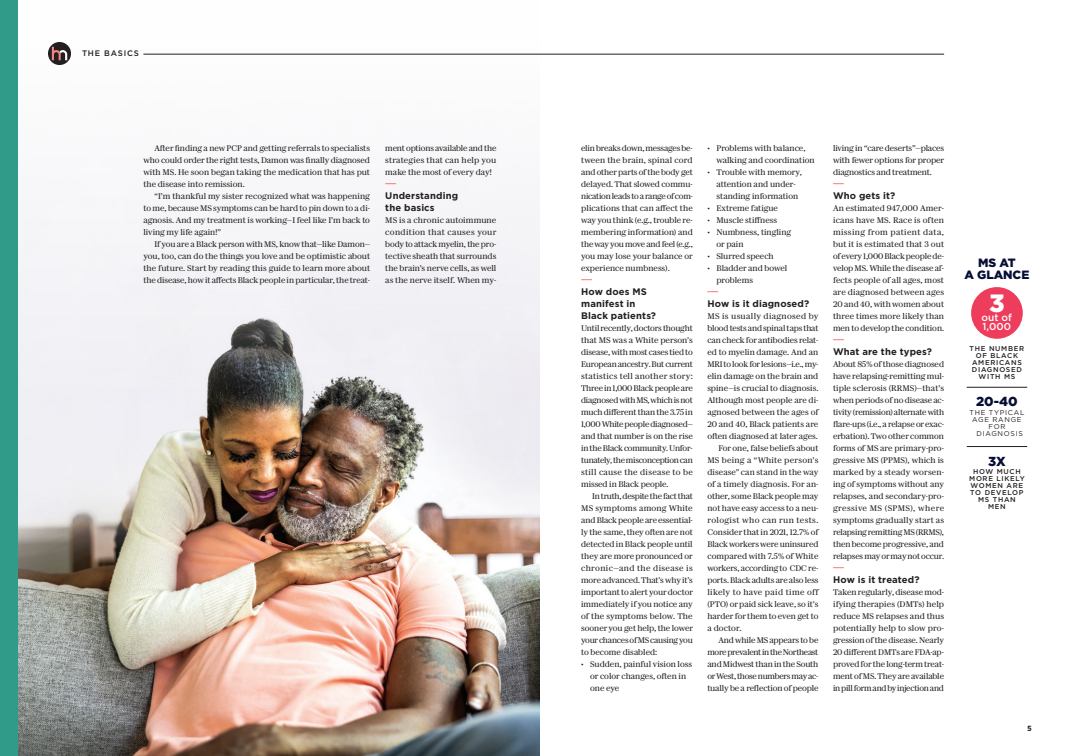
<style>
.page{position:relative;width:1080px;height:756px;background:#fff}
.page>*{position:absolute;margin:0;border:0;box-sizing:border-box;transform-origin:0 0}
.t1{font:900 25px "Gotham";color:#fff}
.InfoGraphic_MEDIUM{font:900 13.1px "Gotham";color:#060e35}
.t2{font:900 12px/12px "Gotham";letter-spacing:-.005em;color:#060e35;text-align:center}
.t3{font:500 10.1px/9.2px "Gotham";color:#fff}
.PARAGRAPH_SECTION_BREAK{font:700 9.5px/12px "Gotham";letter-spacing:.015em;color:#231f20}
.BODY_COPY_SERIF{font:8.2px/12px "Darby Serif Text";letter-spacing:-.005em;color:#231f20;text-align:justify}
.TOC_Story_Subhead{font:500 8px "Gotham";letter-spacing:.1em;color:#231f20}
.t4{font:700 7.5px "Gotham";color:#231f20}
.InfoGraphic_MEDIUM-2{font:500 7px/7px "Gotham";letter-spacing:.1em;color:#231f20;text-align:center}
.InfoGraphic_MEDIUM-3{font:7px "Gotham";letter-spacing:.1em;color:#231f20}
</style>
<div class="page">
<img style="left:18px;top:42px;width:522px;height:714px">
<hr style="left:967px;top:387px;width:60px;height:1px;background:#231f20">
<hr style="left:967px;top:446px;width:60px;height:1px;background:#231f20">
<div style="left:971px;top:287px;width:52px;height:52px;background:#ee3c5c;border-radius:50%"></div>
<div style="left:0;top:0;width:18px;height:756px;background:#319b89"></div>
<hr style="left:143px;top:54px;width:801px;height:1px;background:#231f20">
<svg style="left:48px;top:42px;width:23px;height:23px"></svg>
<svg style="left:52px;top:47px;width:15px;height:13px"></svg>
<p class="TOC_Story_Subhead" style="left:82px;top:48px;width:58px">THE BASICS</p>
<p class="BODY_COPY_SERIF" style="left:143px;top:142px;width:228px;text-indent:11px">After finding a new PCP and getting referrals to specialists who could order the right tests, Damon was finally diagnosed with MS. He soon began taking the medication that has put the disease into remission.</p>
<p class="BODY_COPY_SERIF" style="left:143px;top:190px;width:228px;text-indent:11px">“I’m thankful my sister recognized what was happening to me, because MS symptoms can be hard to pin down to a di&shy;agnosis. And my treatment is working—I feel like I’m back to living my life again!”</p>
<p class="BODY_COPY_SERIF" style="left:143px;top:238px;width:228px;text-indent:11px">If you are a Black person with MS, know that—like Damon— you, too, can do the things you love and be optimistic about the future. Start by reading this guide to learn more about the disease, how it affects Black people in particular, the treat-</p>
<p class="BODY_COPY_SERIF" style="left:385px;top:142px;width:113px">ment options available and the strategies that can help you make the most of every day!</p>
<p class="PARAGRAPH_SECTION_BREAK" style="left:385px;top:190px;width:74px">Understanding the basics</p>
<p class="BODY_COPY_SERIF" style="left:385px;top:214px;width:113px">MS is a chronic autoimmune condition that causes your body to attack myelin, the pro&shy;tective sheath that surrounds the brain’s nerve cells, as well as the nerve itself. When my-</p>
<p class="BODY_COPY_SERIF" style="left:581px;top:142px;width:113px">elin breaks down, messages be&shy;tween the brain, spinal cord and other parts of the body get delayed. That slowed commu&shy;nication leads to a range of com&shy;plications that can affect the way you think (e.g., trouble re&shy;membering information) and the way you move and feel (e.g., you may lose your balance or experience numbness).</p>
<p class="PARAGRAPH_SECTION_BREAK" style="left:581px;top:286px;width:76px">How does MS manifest in<br>Black patients?</p>
<p class="BODY_COPY_SERIF" style="left:581px;top:322px;width:113px">Until recently, doctors thought that MS was a White person’s disease, with most cases tied to European ancestry. But current statistics tell another story:<br>Three in 1,000 Black people are diagnosed with MS, which is not much different than the 3.75 in 1,000 White people diagnosed— and that number is on the rise in the Black community. Unfor&shy;tunately, the misconception can still cause the disease to be missed in Black people.</p>
<p class="BODY_COPY_SERIF" style="left:581px;top:490px;width:113px;text-indent:11px">In truth, despite the fact that MS symptoms among White and Black people are essential&shy;ly the same, they often are not detected in Black people until they are more pronounced or chronic—and the disease is more advanced. That’s why it’s important to alert your doctor immediately if you notice any of the symptoms below. The sooner you get help, the lower your chances of MS causing you to become disabled:</p>
<p class="BODY_COPY_SERIF" style="left:590px;top:658px;width:104px;text-align:left;text-indent:-9px">• Sudden, painful vision loss or color changes, often in one eye</p>
<p class="BODY_COPY_SERIF" style="left:716px;top:142px;width:100px;text-indent:-9px">• Problems with balance, walking and coordination</p>
<p class="BODY_COPY_SERIF" style="left:716px;top:166px;width:87px;text-align:left;text-indent:-9px">• Trouble with memory, attention and under&shy;standing information</p>
<p class="BODY_COPY_SERIF" style="left:707px;top:202px;width:72px">• Extreme fatigue</p>
<p class="BODY_COPY_SERIF" style="left:707px;top:214px;width:71px">• Muscle stiffness</p>
<p class="BODY_COPY_SERIF" style="left:716px;top:226px;width:76px;text-indent:-9px">• Numbness, tingling or pain</p>
<p class="BODY_COPY_SERIF" style="left:707px;top:250px;width:68px">• Slurred speech</p>
<p class="BODY_COPY_SERIF" style="left:716px;top:262px;width:72px;text-indent:-9px">• Bladder and bowel problems</p>
<p class="PARAGRAPH_SECTION_BREAK" style="left:707px;top:298px;width:103px">How is it diagnosed?</p>
<p class="BODY_COPY_SERIF" style="left:707px;top:310px;width:113px">MS is usually diagnosed by blood tests and spinal taps that can check for antibodies relat&shy;ed to myelin damage. And an MRI to look for lesions—i.e., my&shy;elin damage on the brain and spine—is crucial to diagnosis.<br>Although most people are di&shy;agnosed between the ages of 20 and 40, Black patients are often diagnosed at later ages.</p>
<p class="BODY_COPY_SERIF" style="left:707px;top:442px;width:113px;text-indent:11px">For one, false beliefs about MS being a “White person’s disease” can stand in the way of a timely diagnosis. For an&shy;other, some Black people may not have easy access to a neu&shy;rologist who can run tests.<br>Consider that in 2021, 12.7% of Black workers were uninsured compared with 7.5% of White workers, according to CDC re&shy;ports. Black adults are also less likely to have paid time off (PTO) or paid sick leave, so it’s harder for them to even get to a doctor.</p>
<p class="BODY_COPY_SERIF" style="left:707px;top:634px;width:113px;text-indent:11px">And while MS appears to be more prevalent in the Northeast and Midwest than in the South or West, those numbers may ac&shy;tually be a reflection of people</p>
<p class="BODY_COPY_SERIF" style="left:833px;top:142px;width:113px">living in “care deserts”—places with fewer options for proper diagnostics and treatment.</p>
<p class="PARAGRAPH_SECTION_BREAK" style="left:833px;top:190px;width:64px">Who gets it?</p>
<p class="BODY_COPY_SERIF" style="left:833px;top:202px;width:113px">An estimated 947,000 Amer&shy;icans have MS. Race is often missing from patient data, but it is estimated that 3 out of every 1,000 Black people de&shy;velop MS. While the disease af&shy;fects people of all ages, most are diagnosed between ages 20 and 40, with women about three times more likely than men to develop the condition.</p>
<p class="PARAGRAPH_SECTION_BREAK" style="left:833px;top:346px;width:100px">What are the types?</p>
<p class="BODY_COPY_SERIF" style="left:833px;top:358px;width:113px">About 85% of those diagnosed have relapsing-remitting mul&shy;tiple sclerosis (RRMS)—that’s when periods of no disease ac&shy;tivity (remission) alternate with flare-ups (i.e., a relapse or exac&shy;erbation). Two other common forms of MS are primary-pro&shy;gressive MS (PPMS), which is marked by a steady worsen&shy;ing of symptoms without any relapses, and secondary-pro&shy;gressive MS (SPMS), where symptoms gradually start as relapsing remitting MS (RRMS), then become progressive, and relapses may or may not occur.</p>
<p class="PARAGRAPH_SECTION_BREAK" style="left:833px;top:574px;width:88px">How is it treated?</p>
<p class="BODY_COPY_SERIF" style="left:833px;top:586px;width:113px">Taken regularly, disease mod&shy;ifying therapies (DMTs) help reduce MS relapses and thus potentially help to slow pro&shy;gression of the disease. Nearly 20 different DMTs are FDA-ap&shy;proved for the long-term treat&shy;ment of MS. They are available in pill form and by injection and</p>
<p class="t2" style="left:965px;top:257px;width:66px">MS AT<br>A GLANCE</p>
<p class="t1" style="left:989px;top:286px;width:17px">3</p>
<p class="t3" style="left:982px;top:313px;width:32px">out of<br>1,000</p>
<p class="InfoGraphic_MEDIUM-2" style="left:970px;top:345px;width:56px">THE NUMBER<br>OF BLACK<br>AMERICANS<br>DIAGNOSED<br>WITH MS</p>
<p class="InfoGraphic_MEDIUM" style="left:976px;top:393px;width:43px">20-40</p>
<p class="InfoGraphic_MEDIUM-3" style="left:970px;top:408px;width:56px">THE TYPICAL</p>
<p class="InfoGraphic_MEDIUM-3" style="left:972px;top:415px;width:51px">AGE RANGE</p>
<p class="InfoGraphic_MEDIUM-3" style="left:989px;top:422px;width:18px">FOR</p>
<p class="InfoGraphic_MEDIUM-3" style="left:977px;top:429px;width:48px">DIAGNOSIS</p>
<p class="InfoGraphic_MEDIUM" style="left:988px;top:452px;width:19px">3X</p>
<p class="InfoGraphic_MEDIUM-2" style="left:969px;top:468px;width:57px">HOW MUCH<br>MORE LIKELY<br>WOMEN ARE<br>TO DEVELOP<br>MS THAN<br>MEN</p>
<p class="t4" style="left:1027px;top:723px;width:6px">5</p>
</div>
